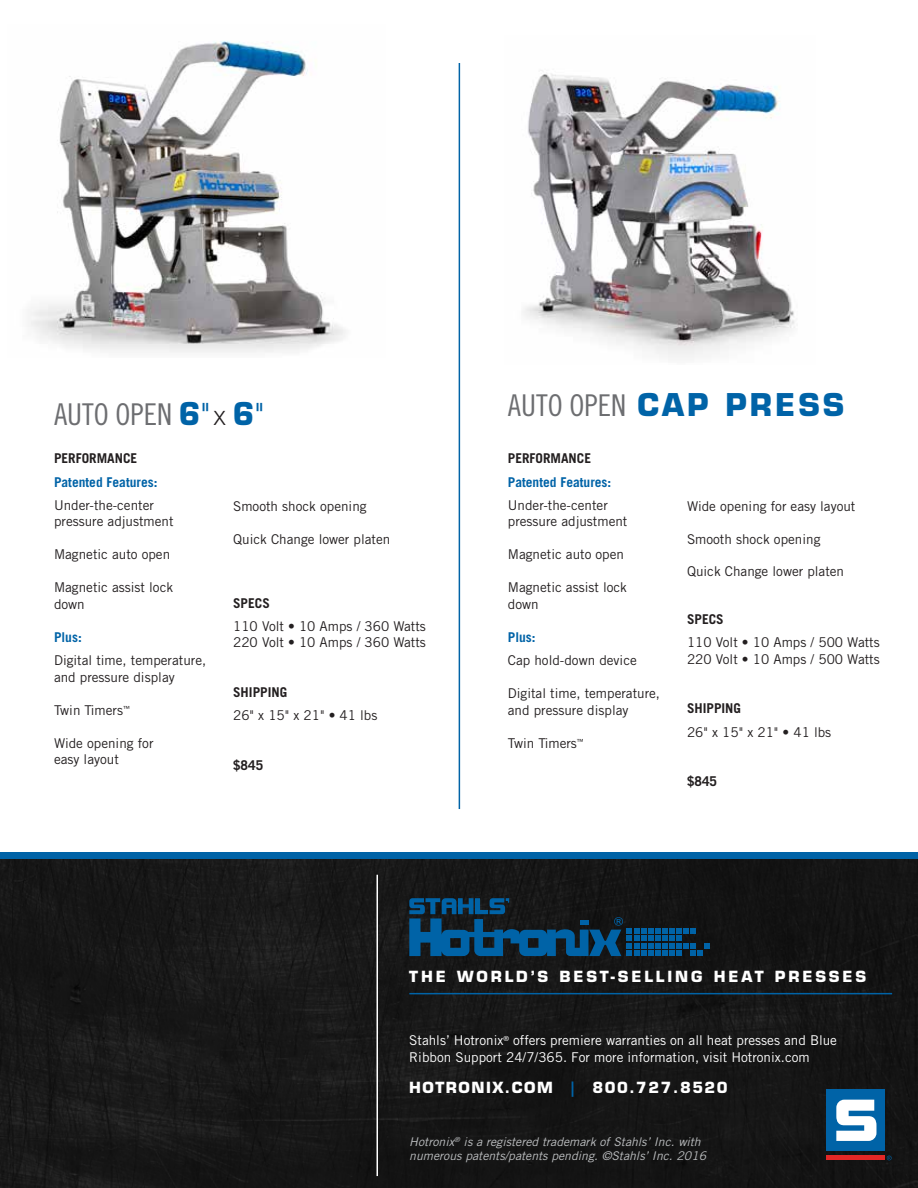
<style>
.page{position:relative;width:918px;height:1188px;background:#fff}
.page>*{position:absolute;margin:0;border:0;box-sizing:border-box;transform-origin:0 0}
.t1{font:30px "Trade Gothic LT Std Cn 18";color:#6d6e71}
.t2{font:700 15px "Eurostile LT Std";letter-spacing:.19em;color:#fff}
.t3{font:700 15px "Eurostile LT Std";letter-spacing:.1em;color:#fff}
.t4{font:13.5px/16.5px "Trade Gothic LT Std";color:#231f20}
.t5{font:13.5px/16.5px "Trade Gothic LT Std";color:#fff}
.t6{font:700 13.5px "Trade Gothic LT Std";color:#231f20}
.t7{font:700 13.5px "Trade Gothic LT Std";color:#0063a7}
.t8{font:italic 12px/14.4px "Trade Gothic LT Std";color:#bcbec0}
.s1{font-family:"Eurostile LT Std";font-weight:700;font-size:30.6px;color:#0063a7}
.s2{font-family:"Trade Gothic LT Std";font-size:30.6px;color:#0063a7}
.s3{font-family:"Trade Gothic LT Std";font-weight:300;font-size:19.65px;color:#231f20}
.s4{font-size:15.3px;color:#0063a7}
</style>
<div class="page">
<div style="left:0;top:859px;width:918px;height:329px;background:#161616"></div>
<hr style="left:409px;top:993px;width:483px;height:1px;background:#0063a7">
<svg style="left:887px;top:1156px;width:5px;height:4px"></svg>
<div style="left:826px;top:1090px;width:59px;height:61px;background:#0063a7"></div>
<hr style="left:826px;top:1156px;width:59px;height:4px;background:#e32726">
<svg style="left:836px;top:1100px;width:40px;height:41px"></svg>
<svg style="left:409px;top:898px;width:301px;height:58px;background:#0c334e"></svg>
<hr style="left:376px;top:875px;width:2px;height:301px;background:#fff">
<img style="left:523px;top:70px;width:272px;height:288px">
<img style="left:30px;top:41px;width:316px;height:312px">
<hr style="left:459px;top:63px;width:1px;height:746px;background:#0063a7">
<div style="left:0;top:852px;width:918px;height:7px;background:#0063a7"></div>
<h1 class="t1" style="left:54px;top:397px;width:212px">AUTO OPEN <span class="s1">6</span><span class="s2">"</span> <span class="s3">X</span> <span class="s1">6</span><span class="s2">"</span></h1>
<h1 class="t1" style="left:508px;top:388px;width:338px">AUTO OPEN <span class="s1">CAP PRESS</span></h1>
<p class="t6" style="left:54px;top:450px;width:85px">PERFORMANCE</p>
<p class="t7" style="left:54px;top:474px;width:105px">Patented Features:</p>
<p class="t4" style="left:54px;top:497px;width:121px">Under-the-center pressure adjustment</p>
<p class="t4" style="left:54px;top:546px;width:118px">Magnetic auto open</p>
<p class="t4" style="left:54px;top:579px;width:121px">Magnetic assist lock down</p>
<p class="t7" style="left:54px;top:629px;width:29px">Plus:</p>
<p class="t4" style="left:54px;top:652px;width:154px">Digital time, temperature, and pressure display</p>
<p class="t4" style="left:54px;top:701px;width:78px">Twin Timers<sup>™</sup></p>
<p class="t4" style="left:54px;top:734px;width:101px">Wide opening for easy layout</p>
<p class="t6" style="left:508px;top:450px;width:85px">PERFORMANCE</p>
<p class="t7" style="left:508px;top:474px;width:105px">Patented Features:</p>
<p class="t4" style="left:508px;top:497px;width:121px">Under-the-center pressure adjustment</p>
<p class="t4" style="left:508px;top:546px;width:118px">Magnetic auto open</p>
<p class="t4" style="left:508px;top:579px;width:121px">Magnetic assist lock down</p>
<p class="t7" style="left:508px;top:629px;width:29px">Plus:</p>
<p class="t4" style="left:508px;top:652px;width:131px">Cap hold-down device</p>
<p class="t4" style="left:508px;top:685px;width:154px">Digital time, temperature, and pressure display</p>
<p class="t4" style="left:508px;top:734px;width:78px">Twin Timers<sup>™</sup></p>
<p class="t4" style="left:233px;top:497px;width:135px">Smooth shock opening</p>
<p class="t4" style="left:233px;top:530px;width:159px">Quick Change lower platen</p>
<p class="t4" style="left:687px;top:497px;width:170px">Wide opening for easy layout</p>
<p class="t4" style="left:687px;top:530px;width:135px">Smooth shock opening</p>
<p class="t4" style="left:687px;top:563px;width:159px">Quick Change lower platen</p>
<p class="t6" style="left:233px;top:594px;width:38px">SPECS</p>
<p class="t4" style="left:233px;top:618px;width:194px">110 Volt • 10 Amps / 360 Watts<br>220 Volt • 10 Amps / 360 Watts</p>
<p class="t6" style="left:233px;top:684px;width:56px">SHIPPING</p>
<p class="t4" style="left:233px;top:707px;width:146px">26" x 15" x 21" • 41 lbs</p>
<p class="t6" style="left:233px;top:756px;width:32px">$845</p>
<p class="t6" style="left:687px;top:611px;width:38px">SPECS</p>
<p class="t4" style="left:687px;top:634px;width:194px">110 Volt • 10 Amps / 500 Watts<br>220 Volt • 10 Amps / 500 Watts</p>
<p class="t6" style="left:687px;top:700px;width:56px">SHIPPING</p>
<p class="t4" style="left:687px;top:723px;width:146px">26" x 15" x 21" • 41 lbs</p>
<p class="t6" style="left:687px;top:773px;width:32px">$845</p>
<p class="t2" style="left:409px;top:968px;width:458px">THE WORLD’S BEST-SELLING HEAT PRESSES</p>
<p class="t5" style="left:409px;top:1032px;width:429px">Stahls’ Hotronix<sup>®</sup> offers premiere warranties on all heat presses and Blue<br>Ribbon Support 24/7/365. For more information, visit Hotronix.com</p>
<p class="t3" style="left:409px;top:1078px;width:320px">HOTRONIX.COM <span class="s4">|</span> 800.727.8520</p>
<p class="t8" style="left:409px;top:1135px;width:298px">Hotronix<sup>®</sup> is a registered trademark of Stahls’ Inc. with numerous patents/patents pending. ©Stahls’ Inc. 2016</p>
</div>
